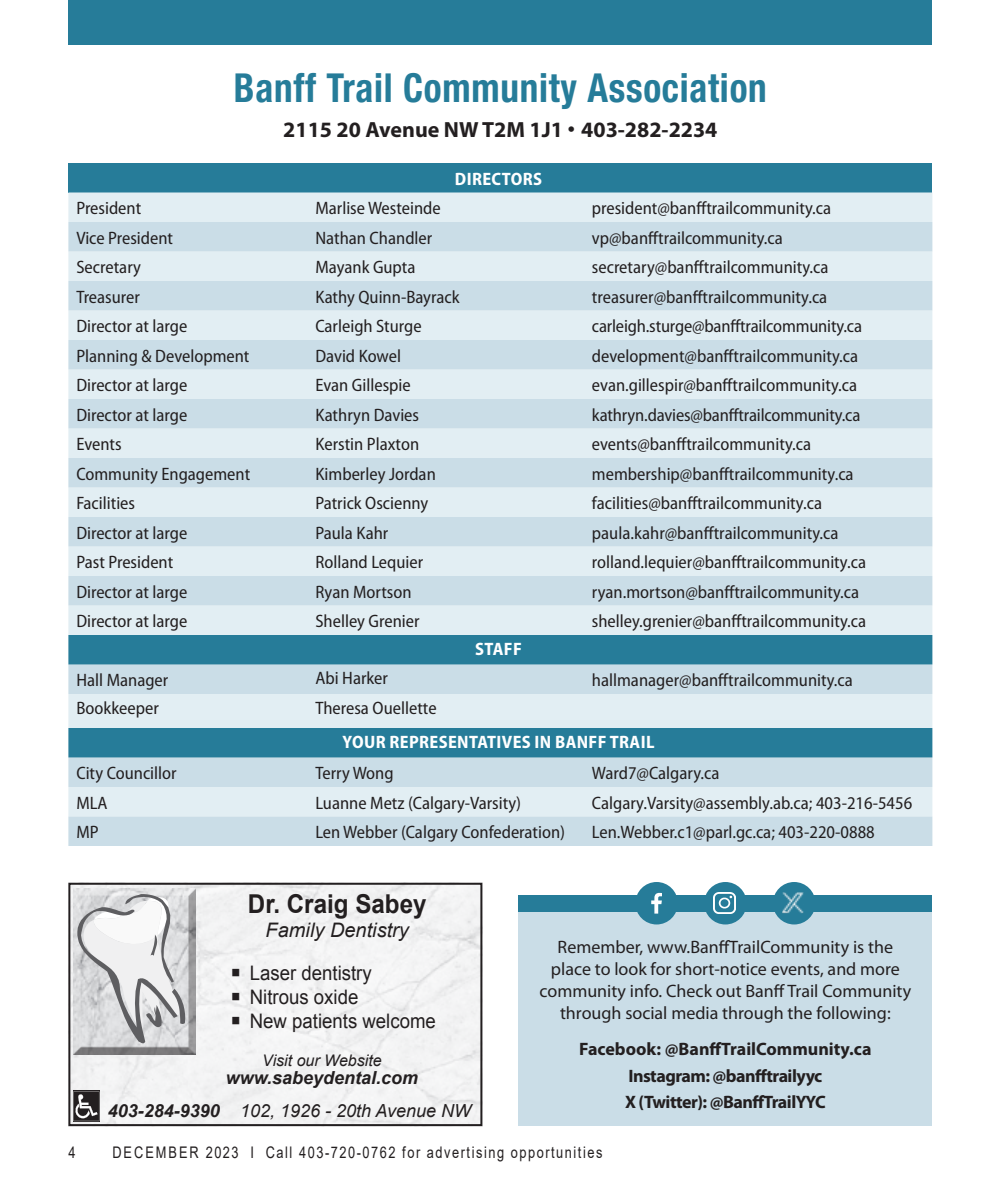
<style>
.page{position:relative;width:990px;height:1188px;background:#fff}
.page>*{position:absolute;margin:0;border:0;box-sizing:border-box;transform-origin:0 0}
.t1{font:700 condensed 40px "Helvetica Neue LT Std";letter-spacing:.02em;color:#267c99;scale:.93 1}
.t2{font:700 26px "Arial";color:#231f20;scale:.93 1}
.t3{font:700 22px "Myriad Pro";color:#231f20}
.t4{font:20px "Arial";color:#231f20;scale:.93 1}
.t5{font:italic 20px "Arial";color:#231f20}
.Body_text{font:semi-condensed 18px "Myriad Pro";color:#231f20}
.Body_text-2{font:18px/22px "Myriad Pro";color:#231f20;text-align:center}
.Body_text-3{font:700 18px "Myriad Pro";letter-spacing:-.03em;color:#231f20}
.t6{font:700 semi-condensed 18px "Myriad Pro";letter-spacing:.02em;color:#fff}
.t7{font:italic 18px "Arial";color:#231f20}
.Body_text-4{font:700 18px "Myriad Pro";color:#231f20}
.t8{font:italic 700 18px "Arial";color:#231f20}
.t9{font:16px "Arial";letter-spacing:.12em;color:#231f20;scale:.8 1}
.t10{font:italic 16px "Arial";color:#231f20}
.s1{font-family:"Arial";font-weight:400}
.s2{font-weight:700}
</style>
<div class="page">
<div style="left:68px;top:0;width:864px;height:45px;background:#267c99"></div>
<div style="left:518px;top:903px;width:414px;height:223px;background:#cadde7"></div>
<div style="left:518px;top:895px;width:414px;height:17px;background:#267c99"></div>
<div style="left:773px;top:882px;width:42px;height:42px;background:#267c99;border-radius:50%"></div>
<div style="left:635px;top:882px;width:43px;height:42px;background:#267c99;border-radius:50%"></div>
<svg style="left:651px;top:893px;width:11px;height:21px"></svg>
<div style="left:704px;top:882px;width:43px;height:42px;background:#267c99;border-radius:50%"></div>
<img style="left:714px;top:892px;width:21px;height:21px">
<img style="left:782px;top:893px;width:21px;height:21px">
<div style="left:68px;top:163px;width:864px;height:29px;background:#267c99"></div>
<div style="left:68px;top:192px;width:864px;height:30px;background:#e2eef3"></div>
<svg style="left:68px;top:222px;width:864px;height:624px;fill:#deeaf0"></svg>
<svg style="left:68px;top:635px;width:864px;height:123px"></svg>
<div style="left:71px;top:886px;width:408px;height:237px;background:#f3f3f4"></div>
<div style="left:72px;top:887px;width:124px;height:168px;background:#231f20;opacity:.75"></div>
<svg style="left:77px;top:894px;width:108px;height:149px"></svg>
<svg style="left:73px;top:1091px;width:27px;height:31px"></svg>
<div style="left:68px;top:883px;width:414px;height:243px;border:2px solid #231f20"></div>
<p class="t1" style="left:234px;top:63px;width:575px">Banff Trail Community Association</p>
<p class="t3" style="left:283px;top:115px;width:436px">2115 20 Avenue NW T2M 1J1 <span class="s1">•</span> 403-282-2234</p>
<p class="t6" style="left:455px;top:167px;width:89px">DIRECTORS</p>
<p class="Body_text" style="left:76px;top:198px;width:66px">President</p>
<p class="Body_text" style="left:315px;top:198px;width:127px">Marlise Westeinde</p>
<p class="Body_text" style="left:592px;top:198px;width:241px">president@banfftrailcommunity.ca</p>
<p class="Body_text" style="left:76px;top:228px;width:98px">Vice President</p>
<p class="Body_text" style="left:315px;top:228px;width:118px">Nathan Chandler</p>
<p class="Body_text" style="left:592px;top:228px;width:192px">vp@banfftrailcommunity.ca</p>
<p class="Body_text" style="left:76px;top:257px;width:66px">Secretary</p>
<p class="Body_text" style="left:315px;top:257px;width:102px">Mayank Gupta</p>
<p class="Body_text" style="left:592px;top:257px;width:238px">secretary@banfftrailcommunity.ca</p>
<p class="Body_text" style="left:76px;top:287px;width:65px">Treasurer</p>
<p class="Body_text" style="left:315px;top:287px;width:146px">Kathy Quinn-Bayrack</p>
<p class="Body_text" style="left:592px;top:287px;width:237px">treasurer@banfftrailcommunity.ca</p>
<p class="Body_text" style="left:76px;top:316px;width:112px">Director at large</p>
<p class="Body_text" style="left:315px;top:316px;width:108px">Carleigh Sturge</p>
<p class="Body_text" style="left:592px;top:316px;width:272px">carleigh.sturge@banfftrailcommunity.ca</p>
<p class="Body_text" style="left:76px;top:346px;width:175px">Planning &amp; Development</p>
<p class="Body_text" style="left:315px;top:346px;width:87px">David Kowel</p>
<p class="Body_text" style="left:592px;top:346px;width:268px">development@banfftrailcommunity.ca</p>
<p class="Body_text" style="left:76px;top:375px;width:112px">Director at large</p>
<p class="Body_text" style="left:315px;top:375px;width:97px">Evan Gillespie</p>
<p class="Body_text" style="left:592px;top:375px;width:267px">evan.gillespir@banfftrailcommunity.ca</p>
<p class="Body_text" style="left:76px;top:405px;width:112px">Director at large</p>
<p class="Body_text" style="left:315px;top:405px;width:105px">Kathryn Davies</p>
<p class="Body_text" style="left:592px;top:405px;width:270px">kathryn.davies@banfftrailcommunity.ca</p>
<p class="Body_text" style="left:76px;top:434px;width:47px">Events</p>
<p class="Body_text" style="left:315px;top:434px;width:105px">Kerstin Plaxton</p>
<p class="Body_text" style="left:592px;top:434px;width:221px">events@banfftrailcommunity.ca</p>
<p class="Body_text" style="left:76px;top:464px;width:175px">Community Engagement</p>
<p class="Body_text" style="left:315px;top:464px;width:122px">Kimberley Jordan</p>
<p class="Body_text" style="left:592px;top:464px;width:263px">membership@banfftrailcommunity.ca</p>
<p class="Body_text" style="left:76px;top:493px;width:60px">Facilities</p>
<p class="Body_text" style="left:315px;top:493px;width:114px">Patrick Oscienny</p>
<p class="Body_text" style="left:592px;top:493px;width:232px">facilities@banfftrailcommunity.ca</p>
<p class="Body_text" style="left:76px;top:523px;width:112px">Director at large</p>
<p class="Body_text" style="left:315px;top:523px;width:75px">Paula Kahr</p>
<p class="Body_text" style="left:592px;top:523px;width:248px">paula.kahr@banfftrailcommunity.ca</p>
<p class="Body_text" style="left:76px;top:552px;width:98px">Past President</p>
<p class="Body_text" style="left:315px;top:552px;width:109px">Rolland Lequier</p>
<p class="Body_text" style="left:592px;top:552px;width:276px">rolland.lequier@banfftrailcommunity.ca</p>
<p class="Body_text" style="left:76px;top:582px;width:112px">Director at large</p>
<p class="Body_text" style="left:315px;top:582px;width:98px">Ryan Mortson</p>
<p class="Body_text" style="left:592px;top:582px;width:269px">ryan.mortson@banfftrailcommunity.ca</p>
<p class="Body_text" style="left:76px;top:611px;width:112px">Director at large</p>
<p class="Body_text" style="left:315px;top:611px;width:106px">Shelley Grenier</p>
<p class="Body_text" style="left:592px;top:611px;width:276px">shelley.grenier@banfftrailcommunity.ca</p>
<p class="t6" style="left:475px;top:637px;width:48px">STAFF</p>
<p class="Body_text" style="left:76px;top:670px;width:93px">Hall Manager</p>
<p class="Body_text" style="left:315px;top:668px;width:74px">Abi Harker</p>
<p class="Body_text" style="left:592px;top:670px;width:262px">hallmanager@banfftrailcommunity.ca</p>
<p class="Body_text" style="left:76px;top:698px;width:84px">Bookkeeper</p>
<p class="Body_text" style="left:315px;top:698px;width:123px">Theresa Ouellette</p>
<p class="t6" style="left:343px;top:730px;width:313px">YOUR REPRESENTATIVES IN BANFF TRAIL</p>
<p class="Body_text" style="left:76px;top:763px;width:102px">City Councillor</p>
<p class="Body_text" style="left:315px;top:763px;width:80px">Terry Wong</p>
<p class="Body_text" style="left:592px;top:763px;width:129px">Ward7@Calgary.ca</p>
<p class="Body_text" style="left:76px;top:793px;width:33px">MLA</p>
<p class="Body_text" style="left:315px;top:793px;width:207px">Luanne Metz (Calgary-Varsity)</p>
<p class="Body_text" style="left:592px;top:793px;width:322px">Calgary.Varsity@assembly.ab.ca; 403-216-5456</p>
<p class="Body_text" style="left:76px;top:822px;width:24px">MP</p>
<p class="Body_text" style="left:315px;top:822px;width:251px">Len Webber (Calgary Confederation)</p>
<p class="Body_text" style="left:592px;top:822px;width:284px">Len.Webber.c1@parl.gc.ca; 403-220-0888</p>
<p class="t2" style="left:248px;top:887px;width:194px">Dr. Craig Sabey</p>
<p class="t5" style="left:266px;top:917px;width:145px">Family Dentistry</p>
<p class="t4" style="left:232px;top:960px;width:152px">■ Laser dentistry</p>
<p class="t4" style="left:232px;top:984px;width:137px">■ Nitrous oxide</p>
<p class="t4" style="left:232px;top:1008px;width:221px">■ New patients welcome</p>
<p class="t10" style="left:262px;top:1050px;width:121px">Visit our Website</p>
<p class="t8" style="left:226px;top:1066px;width:194px">www.sabeydental.com</p>
<p class="t7" style="left:108px;top:1099px;width:365px"><span class="s2">403-284-9390</span> 102, 1926 - 20th Avenue NW</p>
<p class="Body_text-2" style="left:540px;top:936px;width:373px">Remember, www.BanffTrailCommunity is the place to look for short-notice events, and more community info. Check out Banff Trail Community through social media through the following:</p>
<p class="Body_text-4" style="left:579px;top:1038px;width:294px">Facebook: @BanffTrailCommunity.ca</p>
<p class="Body_text-3" style="left:628px;top:1064px;width:196px">Instagram: @banfftrailyyc</p>
<p class="Body_text-3" style="left:625px;top:1090px;width:202px">X (Twitter): @BanffTrailYYC</p>
<p class="t9" style="left:68px;top:1141px;width:10px">4</p>
<p class="t9" style="left:112px;top:1141px;width:614px">DECEMBER 2023 I Call 403-720-0762 for advertising opportunities</p>
</div>
